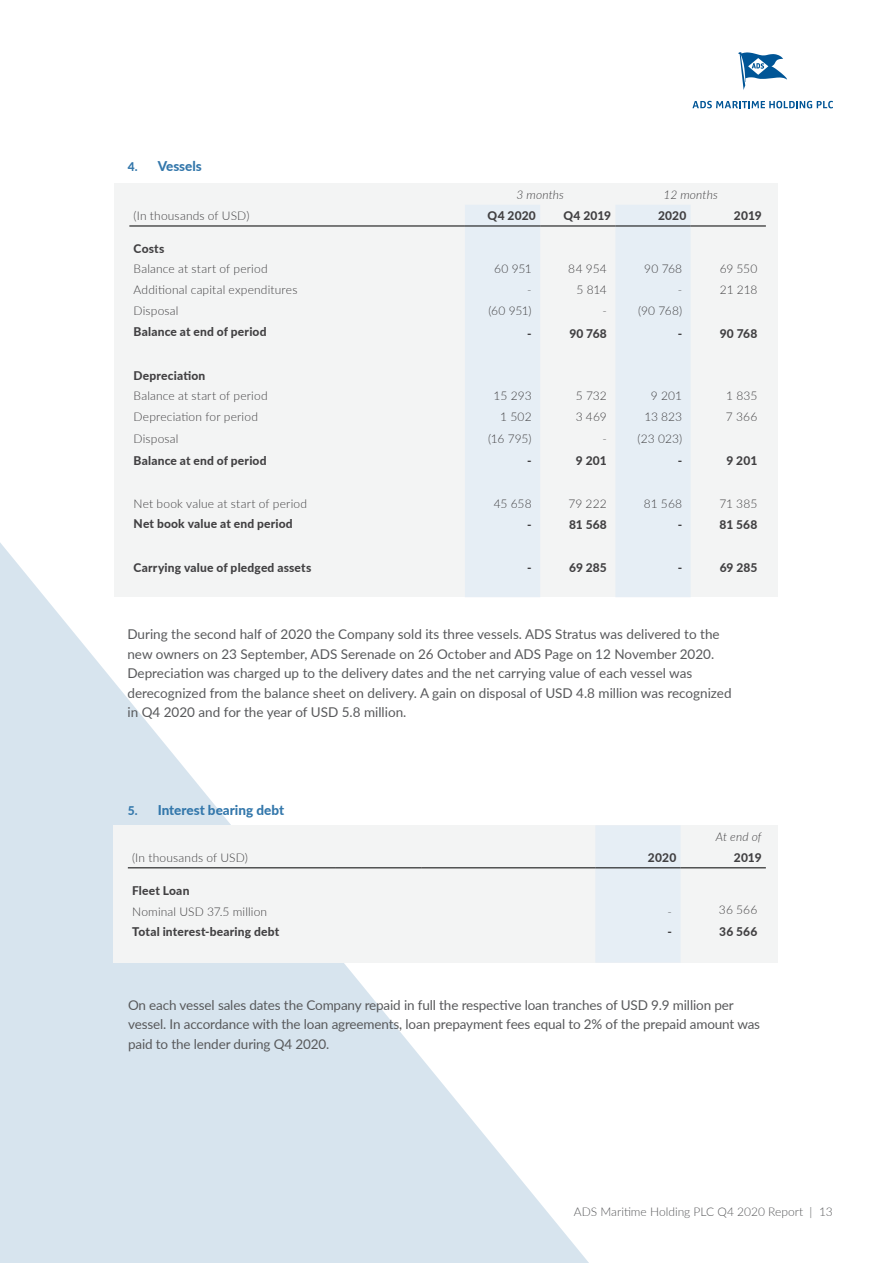
<style>
.page{position:relative;width:893px;height:1263px;background:#fff}
.page>*{position:absolute;margin:0;border:0;box-sizing:border-box;transform-origin:0 0}
.t1{font:13.5px/19.5px "Lato";color:#58595b}
.t2{font:800 13.5px "Lato";color:#3377ab}
.t3{font:300 12px "Lato";letter-spacing:.01em;color:#414042}
.t4{font:800 12px "Lato";letter-spacing:.015em;color:#414042}
.t5{font:300 12px "Lato";color:#58595b}
.t6{font:italic 300 12px "Lato";letter-spacing:.01em;color:#414042}
.s1{font-size:12px}
</style>
<div class="page">
<svg style="left:0;top:543px;width:589px;height:720px;fill:#d7e4ee"></svg>
<svg style="left:692px;top:101px;width:141px;height:7px"></svg>
<svg style="left:738px;top:52px;width:49px;height:38px"></svg>
<div style="left:114px;top:825px;width:664px;height:138px;background:#f3f4f4"></div>
<div style="left:595px;top:826px;width:86px;height:136px;background:#e6eef5"></div>
<hr style="left:128px;top:867px;width:208px;height:1px;background:#000">
<hr style="left:336px;top:867px;width:85px;height:1px;background:#000">
<hr style="left:421px;top:867px;width:174px;height:1px;background:#000">
<hr style="left:595px;top:867px;width:86px;height:1px;background:#000">
<hr style="left:681px;top:867px;width:85px;height:1px;background:#000">
<div style="left:114px;top:183px;width:664px;height:414px;background:#f3f4f4"></div>
<svg style="left:465px;top:205px;width:226px;height:392px;fill:#e6eef5"></svg>
<hr style="left:129px;top:226px;width:336px;height:1px;background:#000">
<hr style="left:465px;top:226px;width:75px;height:1px;background:#000">
<hr style="left:540px;top:226px;width:75px;height:1px;background:#000">
<hr style="left:615px;top:226px;width:76px;height:1px;background:#000">
<hr style="left:691px;top:226px;width:75px;height:1px;background:#000">
<p class="t2" style="left:128px;top:156px;width:75px"><span class="s1">4.</span> Vessels</p>
<p class="t6" style="left:516px;top:186px;width:49px">3 months</p>
<p class="t6" style="left:663px;top:186px;width:56px">12 months</p>
<p class="t3" style="left:134px;top:208px;width:117px">(In thousands of USD)</p>
<p class="t4" style="left:488px;top:207px;width:50px">Q4 2020</p>
<p class="t4" style="left:563px;top:207px;width:49px">Q4 2019</p>
<p class="t4" style="left:658px;top:207px;width:30px">2020</p>
<p class="t4" style="left:734px;top:207px;width:29px">2019</p>
<p class="t4" style="left:134px;top:239px;width:32px">Costs</p>
<p class="t3" style="left:134px;top:260px;width:136px">Balance at start of period</p>
<p class="t3" style="left:494px;top:260px;width:39px">60 951</p>
<p class="t3" style="left:568px;top:260px;width:40px">84 954</p>
<p class="t3" style="left:644px;top:260px;width:39px">90 768</p>
<p class="t3" style="left:720px;top:260px;width:39px">69 550</p>
<p class="t3" style="left:134px;top:281px;width:165px">Additional capital expenditures</p>
<p class="t3" style="left:527px;top:281px;width:6px">-</p>
<p class="t3" style="left:576px;top:281px;width:32px">5 814</p>
<p class="t3" style="left:678px;top:281px;width:6px">-</p>
<p class="t3" style="left:720px;top:281px;width:39px">21 218</p>
<p class="t3" style="left:134px;top:302px;width:46px">Disposal</p>
<p class="t3" style="left:488px;top:302px;width:45px">(60 951)</p>
<p class="t3" style="left:602px;top:302px;width:6px">-</p>
<p class="t3" style="left:638px;top:302px;width:45px">(90 768)</p>
<p class="t4" style="left:134px;top:323px;width:134px">Balance at end of period</p>
<p class="t4" style="left:527px;top:325px;width:6px">-</p>
<p class="t4" style="left:569px;top:325px;width:39px">90 768</p>
<p class="t4" style="left:678px;top:325px;width:6px">-</p>
<p class="t4" style="left:720px;top:325px;width:39px">90 768</p>
<p class="t4" style="left:134px;top:367px;width:73px">Depreciation</p>
<p class="t3" style="left:134px;top:387px;width:136px">Balance at start of period</p>
<p class="t3" style="left:493px;top:387px;width:40px">15 293</p>
<p class="t3" style="left:576px;top:387px;width:33px">5 732</p>
<p class="t3" style="left:651px;top:387px;width:33px">9 201</p>
<p class="t3" style="left:726px;top:387px;width:33px">1 835</p>
<p class="t3" style="left:134px;top:409px;width:126px">Depreciation for period</p>
<p class="t3" style="left:500px;top:409px;width:33px">1 502</p>
<p class="t3" style="left:576px;top:409px;width:33px">3 469</p>
<p class="t3" style="left:644px;top:409px;width:39px">13 823</p>
<p class="t3" style="left:726px;top:409px;width:33px">7 366</p>
<p class="t3" style="left:134px;top:430px;width:46px">Disposal</p>
<p class="t3" style="left:488px;top:430px;width:45px">(16 795)</p>
<p class="t3" style="left:602px;top:430px;width:6px">-</p>
<p class="t3" style="left:638px;top:430px;width:46px">(23 023)</p>
<p class="t4" style="left:134px;top:452px;width:134px">Balance at end of period</p>
<p class="t4" style="left:527px;top:452px;width:6px">-</p>
<p class="t4" style="left:576px;top:452px;width:32px">9 201</p>
<p class="t4" style="left:678px;top:452px;width:6px">-</p>
<p class="t4" style="left:726px;top:452px;width:32px">9 201</p>
<p class="t3" style="left:134px;top:495px;width:175px">Net book value at start of period</p>
<p class="t3" style="left:494px;top:495px;width:39px">45 658</p>
<p class="t3" style="left:568px;top:495px;width:40px">79 222</p>
<p class="t3" style="left:644px;top:495px;width:40px">81 568</p>
<p class="t3" style="left:719px;top:495px;width:39px">71 385</p>
<p class="t4" style="left:134px;top:514px;width:161px">Net book value at end period</p>
<p class="t4" style="left:527px;top:516px;width:6px">-</p>
<p class="t4" style="left:569px;top:516px;width:39px">81 568</p>
<p class="t4" style="left:678px;top:516px;width:6px">-</p>
<p class="t4" style="left:719px;top:516px;width:39px">81 568</p>
<p class="t4" style="left:134px;top:558px;width:179px">Carrying value of pledged assets</p>
<p class="t4" style="left:527px;top:558px;width:6px">-</p>
<p class="t4" style="left:569px;top:558px;width:39px">69 285</p>
<p class="t4" style="left:678px;top:558px;width:6px">-</p>
<p class="t4" style="left:720px;top:558px;width:39px">69 285</p>
<p class="t1" style="left:127px;top:624px;width:606px">During the second half of 2020 the Company sold its three vessels. ADS Stratus was delivered to the new owners on 23 September, ADS Serenade on 26 October and ADS Page on 12 November 2020.<br>Depreciation was charged up to the delivery dates and the net carrying value of each vessel was derecognized from the balance sheet on delivery. A gain on disposal of USD 4.8 million was recognized in Q4 2020 and for the year of USD 5.8 million.</p>
<p class="t2" style="left:128px;top:800px;width:158px"><span class="s1">5.</span> Interest bearing debt</p>
<p class="t6" style="left:716px;top:828px;width:47px">At end of</p>
<p class="t3" style="left:132px;top:849px;width:117px">(In thousands of USD)</p>
<p class="t4" style="left:648px;top:849px;width:30px">2020</p>
<p class="t4" style="left:734px;top:849px;width:29px">2019</p>
<p class="t4" style="left:132px;top:881px;width:59px">Fleet Loan</p>
<p class="t3" style="left:132px;top:903px;width:137px">Nominal USD 37.5 million</p>
<p class="t3" style="left:668px;top:903px;width:6px">-</p>
<p class="t3" style="left:719px;top:902px;width:40px">36 566</p>
<p class="t4" style="left:132px;top:922px;width:149px">Total interest-bearing debt</p>
<p class="t4" style="left:668px;top:922px;width:6px">-</p>
<p class="t4" style="left:719px;top:922px;width:40px">36 566</p>
<p class="t1" style="left:128px;top:994px;width:634px">On each vessel sales dates the Company repaid in full the respective loan tranches of USD 9.9 million per vessel. In accordance with the loan agreements, loan prepayment fees equal to 2% of the prepaid amount was paid to the lender during Q4 2020.</p>
<p class="t5" style="left:574px;top:1203px;width:260px">ADS Maritime Holding PLC Q4 2020 Report | 13</p>
</div>
